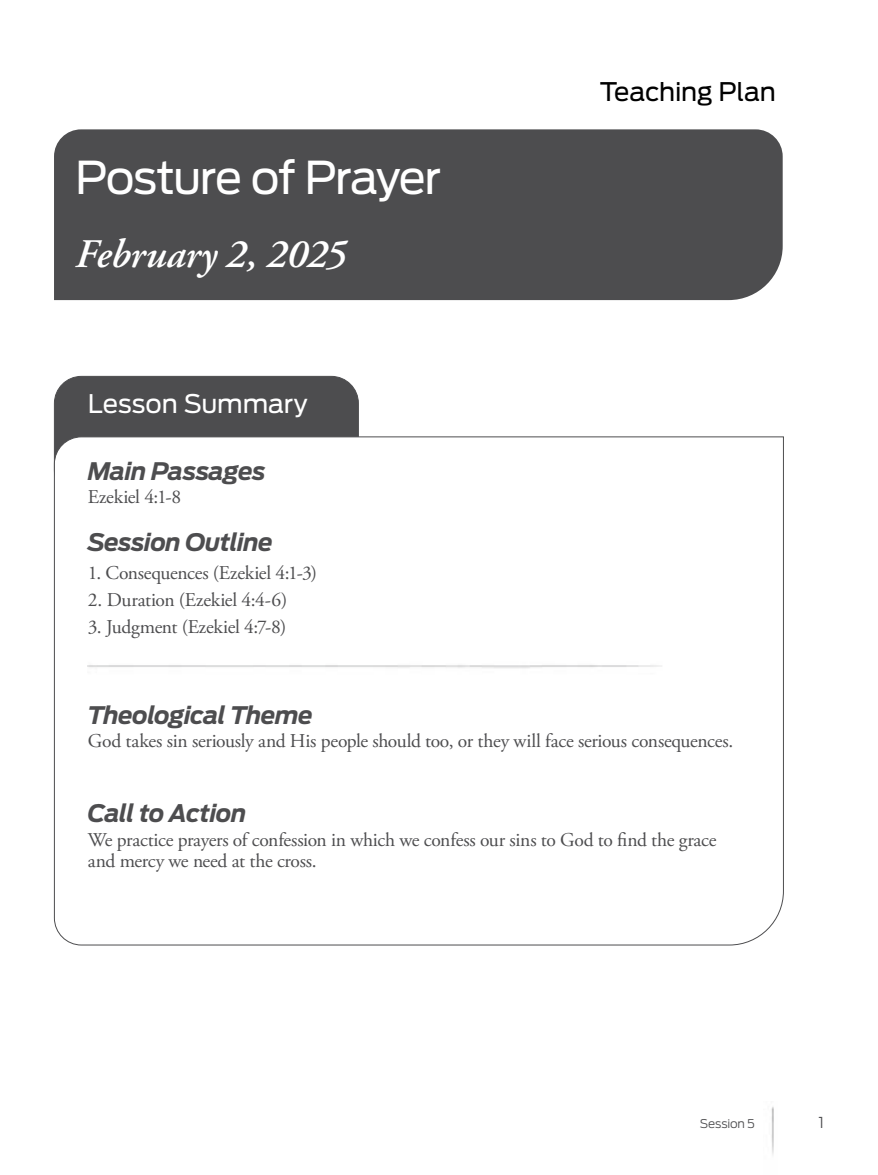
<style>
.page{position:relative;width:878px;height:1175px;background:#fff}
.page>*{position:absolute;margin:0;border:0;box-sizing:border-box;transform-origin:0 0}
.t1{font:45px "Antenna";letter-spacing:-.035em;color:#fff}
.t2{font:italic 600 40.5px "Adobe Garamond Pro";letter-spacing:-.01em;color:#fff}
.t3{font:25.5px "Antenna";letter-spacing:-.005em;color:#fff}
.t4{font:25.5px "Antenna";letter-spacing:-.01em;color:#000}
.t5{font:italic 700 24px "Antenna";letter-spacing:-.025em;color:#4d4d4f}
.t6{font:19.5px/21.8px "Adobe Garamond Pro";letter-spacing:-.015em;color:#4d4d4f}
.t7{font:300 15px "Antenna";color:#4d4d4f}
.t8{font:300 12px "Antenna";letter-spacing:-.01em;color:#4d4d4f}
</style>
<div class="page">
<img style="left:771px;top:1107px;width:3px;height:48px">
<div style="left:54px;top:376px;width:304px;height:121px;background:#4d4d4f;border-radius:27px"></div>
<svg style="left:54px;top:436px;width:730px;height:509px"></svg>
<img style="left:88px;top:652px;width:644px;height:24px">
<div style="left:54px;top:129px;width:728px;height:171px;background:#4d4d4f"></div>
<div style="left:75px;top:162px;width:664px;height:135px;background:#4d4d4f"></div>
<h1 class="t1" style="left:75px;top:151px;width:367px">Posture of Prayer</h1>
<h2 class="t2" style="left:75px;top:231px;width:273px">February 2, 2025</h2>
<h3 class="t3" style="left:88px;top:388px;width:221px">Lesson Summary</h3>
<p class="t5" style="left:88px;top:457px;width:179px">Main Passages</p>
<p class="t6" style="left:88px;top:487px;width:95px">Ezekiel 4:1-8</p>
<p class="t5" style="left:88px;top:527px;width:187px">Session Outline</p>
<p class="t6" style="left:88px;top:563px;width:231px">1. Consequences (Ezekiel 4:1-3)</p>
<p class="t6" style="left:88px;top:590px;width:201px">2. Duration (Ezekiel 4:4-6)</p>
<p class="t6" style="left:88px;top:617px;width:200px">3. Judgment (Ezekiel 4:7-8)</p>
<h3 class="t4" style="left:599px;top:76px;width:178px">Teaching Plan</h3>
<p class="t5" style="left:88px;top:701px;width:227px">Theological Theme</p>
<p class="t6" style="left:88px;top:731px;width:647px">God takes sin seriously and His people should too, or they will face serious consequences.</p>
<p class="t5" style="left:88px;top:799px;width:160px">Call to Action</p>
<p class="t6" style="left:88px;top:829px;width:630px">We practice prayers of confession in which we confess our sins to God to find the grace and mercy we need at the cross.</p>
<p class="t8" style="left:699px;top:1116px;width:57px">Session 5</p>
<p class="t7" style="left:818px;top:1113px;width:7px">1</p>
</div>
